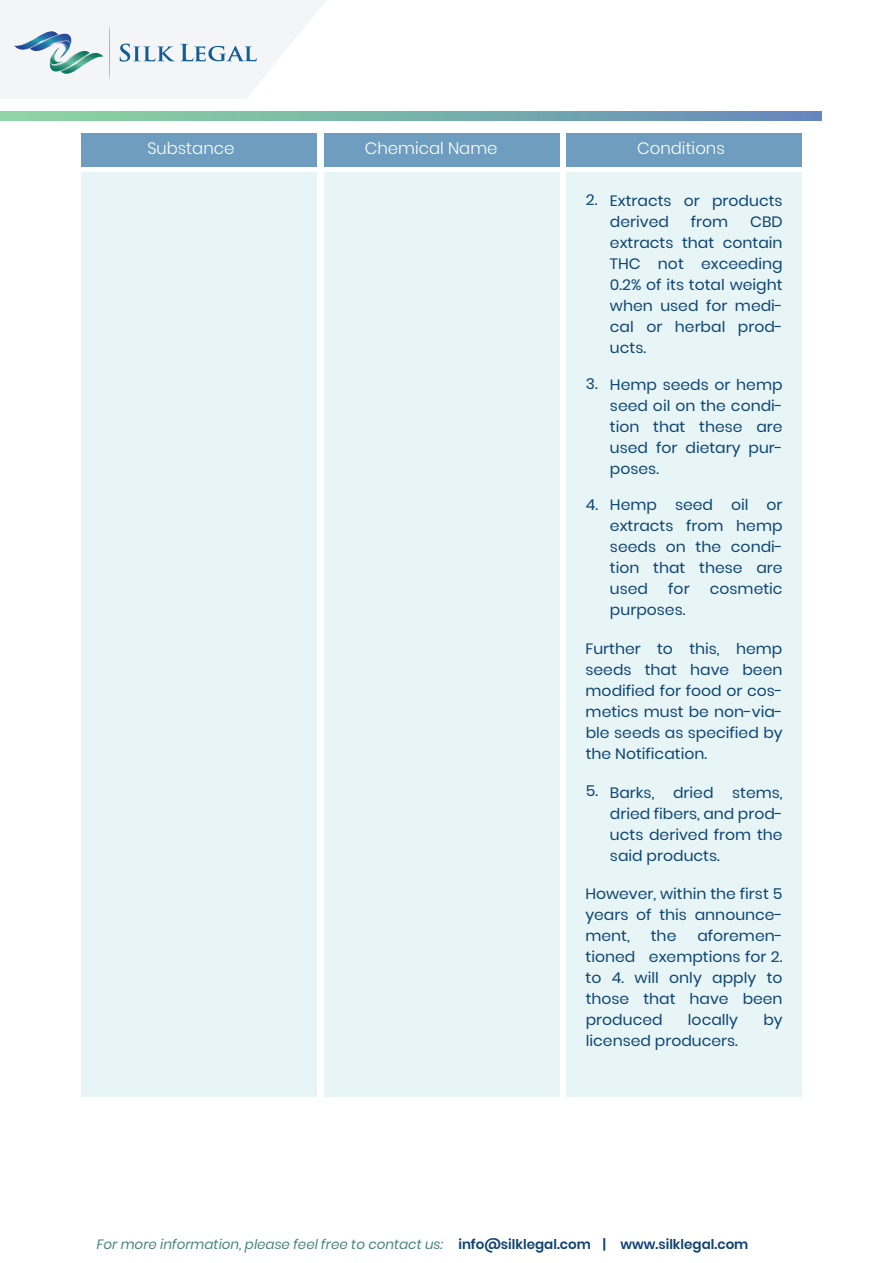
<style>
.page{position:relative;width:893px;height:1263px;background:#fff}
.page>*{position:absolute;margin:0;border:0;box-sizing:border-box;transform-origin:0 0}
.t1{font:300 16.5px "Poppins";color:#fff}
.t2{font:15px/21px "Poppins";color:#0e4572;text-align:justify;scale:1.04 1}
.t3{font:italic 13.5px "Poppins";color:#488778}
.s1{font-weight:600;font-style:normal;color:#104371}
</style>
<div class="page">
<svg style="left:0;top:0;width:326px;height:98px"></svg>
<svg style="left:0;top:112px;width:822px;height:8px;background:#78b0ab"></svg>
<div style="left:81px;top:172px;width:236px;height:924px;background:#e8f5f7"></div>
<div style="left:324px;top:172px;width:236px;height:924px;background:#e8f5f7"></div>
<div style="left:566px;top:172px;width:236px;height:924px;background:#e8f5f7"></div>
<div style="left:81px;top:133px;width:236px;height:34px;background:#6f9dc0"></div>
<div style="left:324px;top:133px;width:236px;height:34px;background:#6f9dc0"></div>
<div style="left:566px;top:133px;width:236px;height:34px;background:#6f9dc0"></div>
<p class="t1" style="left:147px;top:139px;width:89px">Substance</p>
<p class="t1" style="left:365px;top:139px;width:134px">Chemical Name</p>
<p class="t1" style="left:637px;top:139px;width:89px">Conditions</p>
<p class="t2" style="left:610px;top:190px;width:168px;text-indent:-24px">2. Extracts or products derived</p>
<p class="t2" style="left:691px;top:211px;width:37px">from</p>
<p class="t2" style="left:610px;top:211px;width:168px;text-indent:140px">CBD extracts that contain THC not exceeding 0.2% of its total weight when used for medi&shy;cal or herbal prod&shy;ucts.</p>
<p class="t2" style="left:610px;top:374px;width:168px;text-indent:-24px">3. Hemp seeds or hemp seed oil on the condi&shy;tion that these are used for dietary pur&shy;poses.</p>
<p class="t2" style="left:610px;top:495px;width:168px;text-indent:-24px">4. Hemp seed oil or extracts from hemp seeds on the condi&shy;tion that these are used</p>
<p class="t2" style="left:668px;top:579px;width:22px">for</p>
<p class="t2" style="left:710px;top:579px;width:71px">cosmetic</p>
<p class="t2" style="left:610px;top:600px;width:74px">purposes.</p>
<p class="t2" style="left:585px;top:639px;width:191px">Further to this, hemp seeds that have been modified for food or cos&shy;metics must be non-via&shy;ble seeds as specified by the Notification.</p>
<p class="t2" style="left:610px;top:782px;width:168px;text-indent:-24px">5. Barks, dried stems, dried fibers, and prod&shy;ucts derived from the said products.</p>
<p class="t2" style="left:585px;top:883px;width:191px">However, within the first 5 years of this announce&shy;ment,</p>
<p class="t2" style="left:585px;top:925px;width:191px;text-indent:112px">aforemen&shy;tioned exemptions for 2. to 4. will only apply to those that have been produced</p>
<p class="t2" style="left:651px;top:925px;width:26px">the</p>
<p class="t2" style="left:688px;top:1009px;width:50px">locally</p>
<p class="t2" style="left:763px;top:1009px;width:20px">by</p>
<p class="t2" style="left:586px;top:1030px;width:148px">licensed producers.</p>
<p class="t3" style="left:97px;top:1236px;width:653px">For more information, please feel free to contact us: <span class="s1">info@silklegal.com | www.silklegal.com</span></p>
</div>
